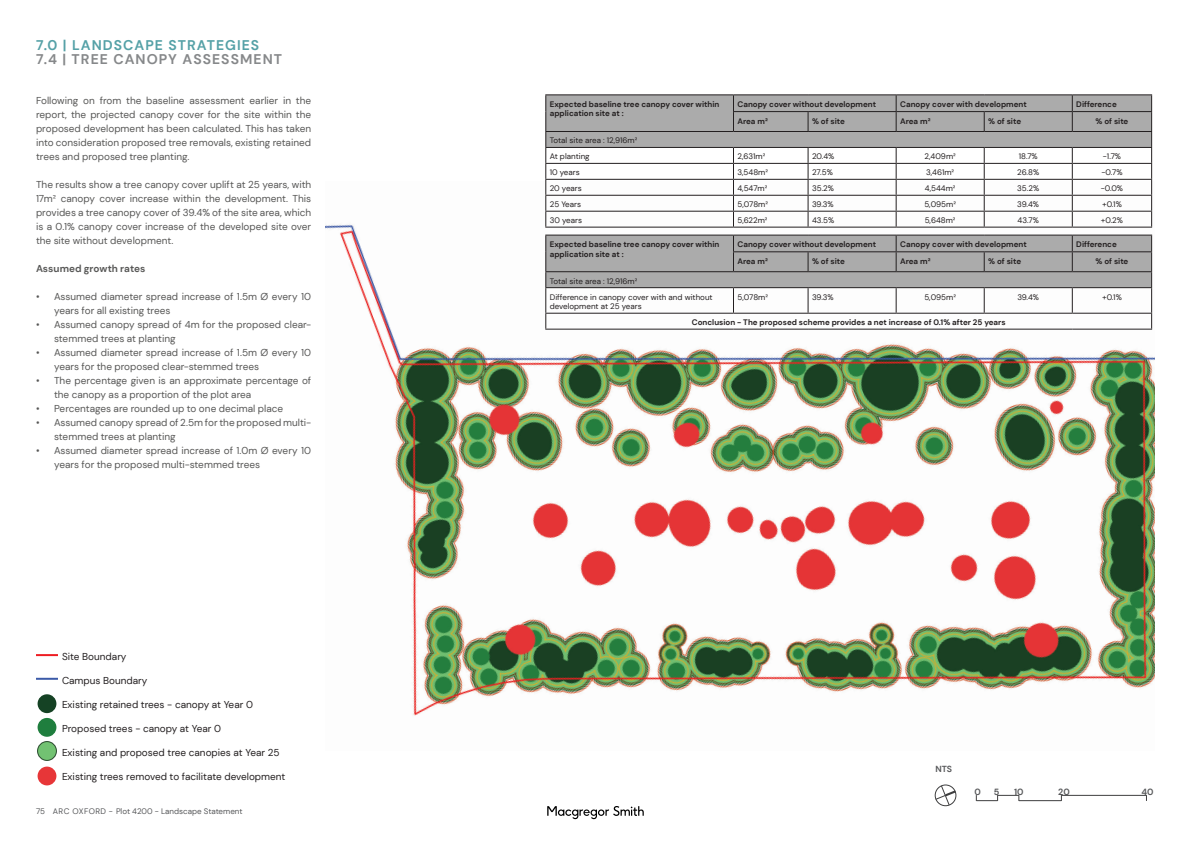
<style>
.page{position:relative;width:1191px;height:842px;background:#fff}
.page>*{position:absolute;margin:0;border:0;box-sizing:border-box;transform-origin:0 0}
.MGS_DOC__Page_Title{font:700 14px "DM Sans";letter-spacing:.075em;color:#86888a}
.MGS_DOC__Page_Title-2{font:700 14px "DM Sans";letter-spacing:.075em;color:#55a1a7}
.Body_Copy_-_Grey_-_1{font:10px/14px "DM Sans";color:#575756}
.Main_text{font:10px "DM Sans";color:#231f20}
.Body_Copy_-_Grey_-_1-2{font:700 10px "DM Sans";color:#575756}
._7b_-_ANNOTATION_sma{font:700 9px "DM Sans";color:#57585a}
._7b_-_ANNOTATION_sma-2{font:700 8.8px "DM Sans";color:#57585a}
.t1{font:700 8px/9.6px "DM Sans";color:#231f20}
.t2{font:8px/9.6px "DM Sans";color:#231f20}
.t3{font:8px "DM Sans";color:#57585a}
</style>
<div class="page">
<svg style="left:547px;top:806px;width:97px;height:13px"></svg>
<img style="left:325px;top:182px;width:830px;height:534px">
<hr style="left:1018px;top:800px;width:43px;height:1px;background:#3e3e3f">
<svg style="left:935px;top:785px;width:22px;height:21px"></svg>
<hr style="left:1061px;top:795px;width:85px;height:1px;background:#3e3e3f">
<svg style="left:976px;top:795px;width:43px;height:6px"></svg>
<hr style="left:36px;top:678px;width:22px;height:2px;background:#3b5aa8">
<div style="left:38px;top:694px;width:18px;height:19px;background:#154224;border-radius:50%"></div>
<div style="left:38px;top:718px;width:18px;height:19px;background:#1f7e3e;border-radius:50%"></div>
<div style="left:38px;top:741px;width:18px;height:19px;background:#72c272;border-radius:50%"></div>
<div style="left:37px;top:741px;width:20px;height:20px;border:1px solid #29492d;border-radius:50%"></div>
<div style="left:38px;top:766px;width:18px;height:19px;background:#e73638;border-radius:50%"></div>
<hr style="left:36px;top:654px;width:22px;height:2px;background:#ee1d23">
<hr style="left:545px;top:227px;width:188px;height:1px;background:#231f20">
<hr style="left:733px;top:227px;width:75px;height:1px;background:#231f20">
<hr style="left:808px;top:227px;width:88px;height:1px;background:#231f20">
<hr style="left:896px;top:227px;width:88px;height:1px;background:#231f20">
<hr style="left:984px;top:227px;width:88px;height:1px;background:#231f20">
<hr style="left:1072px;top:227px;width:80px;height:1px;background:#231f20">
<hr style="left:545px;top:94px;width:188px;height:1px;background:#231f20">
<hr style="left:733px;top:94px;width:75px;height:1px;background:#231f20">
<hr style="left:808px;top:94px;width:88px;height:1px;background:#231f20">
<hr style="left:896px;top:94px;width:88px;height:1px;background:#231f20">
<hr style="left:984px;top:94px;width:88px;height:1px;background:#231f20">
<hr style="left:1072px;top:94px;width:80px;height:1px;background:#231f20">
<svg style="left:545px;top:95px;width:607px;height:132px"></svg>
<hr style="left:545px;top:329px;width:188px;height:1px;background:#231f20">
<hr style="left:733px;top:329px;width:75px;height:1px;background:#231f20">
<hr style="left:808px;top:329px;width:88px;height:1px;background:#231f20">
<hr style="left:896px;top:329px;width:88px;height:1px;background:#231f20">
<hr style="left:984px;top:329px;width:88px;height:1px;background:#231f20">
<hr style="left:1072px;top:329px;width:80px;height:1px;background:#231f20">
<svg style="left:545px;top:235px;width:607px;height:94px"></svg>
<p class="MGS_DOC__Page_Title-2" style="left:36px;top:36px;width:225px">7.0 | LANDSCAPE STRATEGIES</p>
<p class="MGS_DOC__Page_Title" style="left:36px;top:50px;width:248px">7.4 | TREE CANOPY ASSESSMENT</p>
<p class="Body_Copy_-_Grey_-_1" style="left:36px;top:94px;width:277px;text-align:justify">Following on from the baseline assessment earlier in the report, the projected canopy cover for the site within the proposed development has been calculated. This has taken into consideration proposed tree removals, existing retained trees and proposed tree planting.</p>
<p class="Body_Copy_-_Grey_-_1" style="left:36px;top:178px;width:277px;text-align:justify">The results show a tree canopy cover uplift at 25 years, with 17m² canopy cover increase within the development. This provides a tree canopy cover of 39.4% of the site area, which is a 0.1% canopy cover increase of the developed site over the site without development.</p>
<p class="Body_Copy_-_Grey_-_1-2" style="left:36px;top:263px;width:111px">Assumed growth rates</p>
<p class="Body_Copy_-_Grey_-_1" style="left:54px;top:290px;width:259px;text-indent:-18px">• Assumed diameter spread increase of 1.5m Ø every 10 years for all existing trees</p>
<p class="Body_Copy_-_Grey_-_1" style="left:54px;top:318px;width:259px;text-indent:-18px">• Assumed canopy spread of 4m for the proposed clear&shy;stemmed trees at planting</p>
<p class="Body_Copy_-_Grey_-_1" style="left:54px;top:346px;width:259px;text-indent:-18px">• Assumed diameter spread increase of 1.5m Ø every 10 years for the proposed clear-stemmed trees</p>
<p class="Body_Copy_-_Grey_-_1" style="left:54px;top:374px;width:259px;text-indent:-18px">• The percentage given is an approximate percentage of the canopy as a proportion of the plot area</p>
<p class="Body_Copy_-_Grey_-_1" style="left:36px;top:402px;width:249px">• Percentages are rounded up to one decimal place</p>
<p class="Body_Copy_-_Grey_-_1" style="left:54px;top:416px;width:259px;text-indent:-18px">• Assumed canopy spread of 2.5m for the proposed multi&shy;stemmed trees at planting</p>
<p class="Body_Copy_-_Grey_-_1" style="left:54px;top:444px;width:259px;text-indent:-18px">• Assumed diameter spread increase of 1.0m Ø every 10 years for the proposed multi-stemmed trees</p>
<p class="Main_text" style="left:62px;top:650px;width:66px">Site Boundary</p>
<p class="Main_text" style="left:62px;top:674px;width:87px">Campus Boundary</p>
<p class="Main_text" style="left:62px;top:698px;width:192px">Existing retained trees - canopy at Year 0</p>
<p class="Main_text" style="left:62px;top:722px;width:160px">Proposed trees - canopy at Year 0</p>
<p class="Main_text" style="left:62px;top:746px;width:219px">Existing and proposed tree canopies at Year 25</p>
<p class="Main_text" style="left:62px;top:770px;width:225px">Existing trees removed to facilitate development</p>
<p class="t3" style="left:36px;top:806px;width:208px">75 ARC OXFORD - Plot 4200 - Landscape Statement</p>
<p class="t1" style="left:550px;top:99px;width:171px">Expected baseline tree canopy cover within application site at :</p>
<p class="t1" style="left:737px;top:99px;width:140px">Canopy cover without development</p>
<p class="t1" style="left:900px;top:99px;width:128px">Canopy cover with development</p>
<p class="t1" style="left:1076px;top:99px;width:42px">Difference</p>
<p class="t1" style="left:737px;top:116px;width:32px">Area m²</p>
<p class="t1" style="left:812px;top:116px;width:34px">% of site</p>
<p class="t1" style="left:900px;top:116px;width:32px">Area m²</p>
<p class="t1" style="left:988px;top:116px;width:34px">% of site</p>
<p class="t1" style="left:1095px;top:116px;width:34px">% of site</p>
<p class="t2" style="left:550px;top:136px;width:89px">Total site area : 12,916m²</p>
<p class="t2" style="left:550px;top:152px;width:41px">At planting</p>
<p class="t2" style="left:737px;top:152px;width:29px">2,631m²</p>
<p class="t2" style="left:812px;top:152px;width:24px">20.4%</p>
<p class="t2" style="left:924px;top:152px;width:33px">2,409m²</p>
<p class="t2" style="left:1018px;top:152px;width:21px">18.7%</p>
<p class="t2" style="left:1102px;top:152px;width:20px">-1.7%</p>
<p class="t2" style="left:550px;top:168px;width:31px">10 years</p>
<p class="t2" style="left:737px;top:168px;width:32px">3,548m²</p>
<p class="t2" style="left:812px;top:168px;width:22px">27.5%</p>
<p class="t2" style="left:926px;top:168px;width:30px">3,461m²</p>
<p class="t2" style="left:1017px;top:168px;width:23px">26.8%</p>
<p class="t2" style="left:1101px;top:168px;width:23px">-0.7%</p>
<p class="t2" style="left:550px;top:184px;width:34px">20 years</p>
<p class="t2" style="left:737px;top:184px;width:31px">4,547m²</p>
<p class="t2" style="left:812px;top:184px;width:23px">35.2%</p>
<p class="t2" style="left:925px;top:184px;width:32px">4,544m²</p>
<p class="t2" style="left:1017px;top:184px;width:23px">35.2%</p>
<p class="t2" style="left:1100px;top:184px;width:24px">-0.0%</p>
<p class="t2" style="left:550px;top:200px;width:33px">25 Years</p>
<p class="t2" style="left:737px;top:200px;width:32px">5,078m²</p>
<p class="t2" style="left:812px;top:200px;width:23px">39.3%</p>
<p class="t2" style="left:924px;top:200px;width:33px">5,095m²</p>
<p class="t2" style="left:1017px;top:200px;width:23px">39.4%</p>
<p class="t2" style="left:1102px;top:200px;width:21px">+0.1%</p>
<p class="t2" style="left:550px;top:215px;width:34px">30 years</p>
<p class="t2" style="left:737px;top:215px;width:32px">5,622m²</p>
<p class="t2" style="left:812px;top:215px;width:24px">43.5%</p>
<p class="t2" style="left:924px;top:215px;width:32px">5,648m²</p>
<p class="t2" style="left:1017px;top:215px;width:23px">43.7%</p>
<p class="t2" style="left:1100px;top:215px;width:24px">+0.2%</p>
<p class="t1" style="left:550px;top:239px;width:171px">Expected baseline tree canopy cover within application site at :</p>
<p class="t1" style="left:737px;top:239px;width:140px">Canopy cover without development</p>
<p class="t1" style="left:900px;top:239px;width:128px">Canopy cover with development</p>
<p class="t1" style="left:1076px;top:239px;width:42px">Difference</p>
<p class="t1" style="left:737px;top:256px;width:32px">Area m²</p>
<p class="t1" style="left:812px;top:256px;width:34px">% of site</p>
<p class="t1" style="left:900px;top:256px;width:32px">Area m²</p>
<p class="t1" style="left:988px;top:256px;width:34px">% of site</p>
<p class="t1" style="left:1095px;top:256px;width:34px">% of site</p>
<p class="t2" style="left:550px;top:276px;width:89px">Total site area : 12,916m²</p>
<p class="t2" style="left:550px;top:292px;width:164px">Difference in canopy cover with and without development at 25 years</p>
<p class="t2" style="left:737px;top:292px;width:32px">5,078m²</p>
<p class="t2" style="left:812px;top:292px;width:23px">39.3%</p>
<p class="t2" style="left:924px;top:292px;width:33px">5,095m²</p>
<p class="t2" style="left:1017px;top:292px;width:23px">39.4%</p>
<p class="t2" style="left:1102px;top:292px;width:21px">+0.1%</p>
<p class="t1" style="left:692px;top:317px;width:315px">Conclusion - The proposed scheme provides a net increase of 0.1% after 25 years</p>
<p class="_7b_-_ANNOTATION_sma-2" style="left:935px;top:763px;width:18px">NTS</p>
<p class="_7b_-_ANNOTATION_sma" style="left:974px;top:786px;width:8px">0</p>
<p class="_7b_-_ANNOTATION_sma" style="left:993px;top:786px;width:7px">5</p>
<p class="_7b_-_ANNOTATION_sma" style="left:1014px;top:786px;width:11px">10</p>
<p class="_7b_-_ANNOTATION_sma" style="left:1058px;top:786px;width:13px">20</p>
<p class="_7b_-_ANNOTATION_sma" style="left:1141px;top:786px;width:14px">40</p>
</div>
